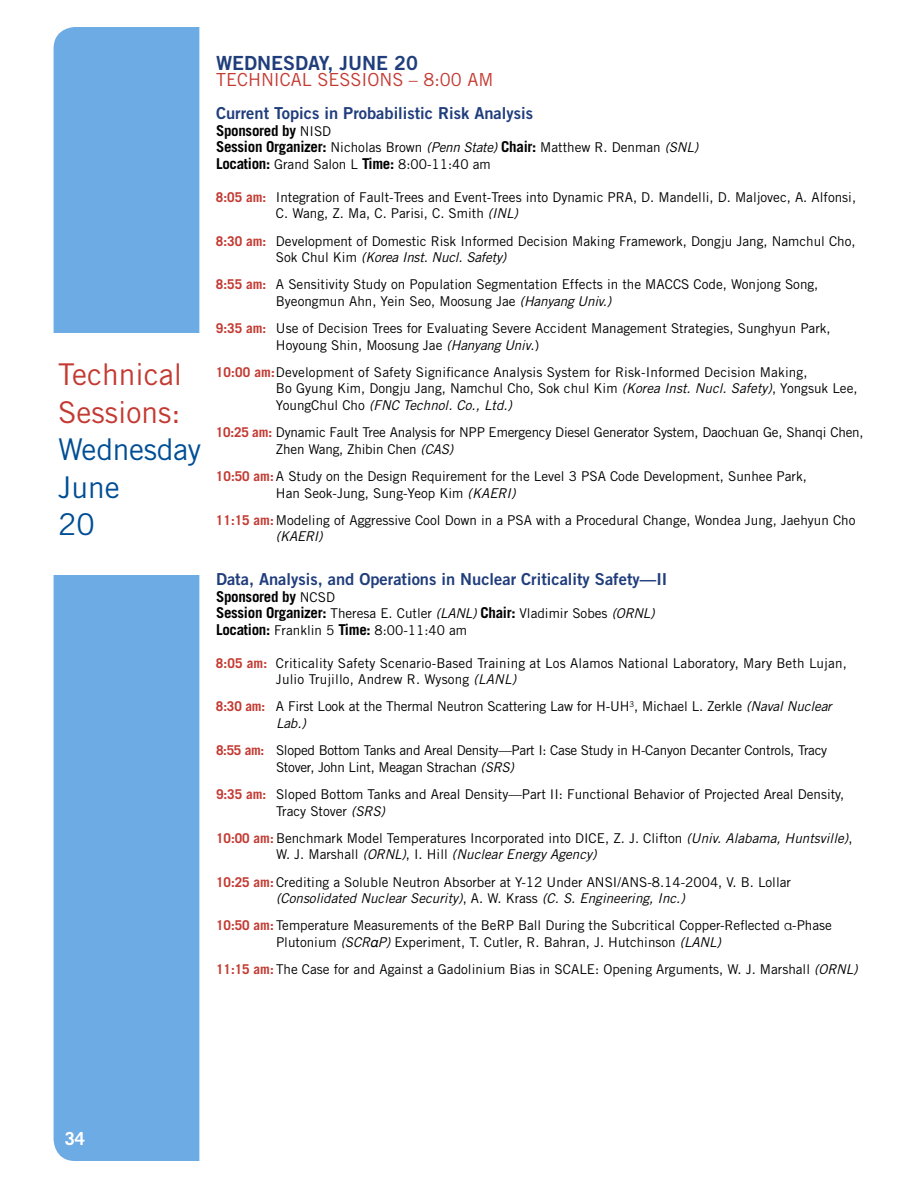
<style>
.page{position:relative;width:918px;height:1188px;background:#fff}
.page>*{position:absolute;margin:0;border:0;box-sizing:border-box;transform-origin:0 0}
.t1{font:30px/37.5px "Trade Gothic";color:#c33a32}
.t2{font:30px/37.5px "Trade Gothic";letter-spacing:-.01em;color:#004e95}
.t3{font:19.5px "Trade Gothic Bold Two";color:#203d7c}
.t4{font:18px "Trade Gothic";color:#c33a32}
.t5{font:700 18px "Trade Gothic";color:#fff}
.t6{font:16.5px "Trade Gothic Bold Two";color:#203d7c}
.t7{font:700 15px "Trade Gothic";letter-spacing:-.02em;color:#000}
.t8{font:13.5px/16.5px "Trade Gothic";color:#000}
.t9{font:13.5px/16.5px "Trade Gothic";letter-spacing:-.02em;color:#000}
.s1{font-weight:400;font-size:13.5px}
.s2{font-weight:700;font-size:15px}
.s3{font-style:italic}
.s4{font-weight:700;color:#c33a32}
.s5{font-family:"Helvetica";font-weight:300}
.s6{font-family:"Helvetica";font-style:italic}
</style>
<div class="page">
<div style="left:54px;top:27px;width:145px;height:1134px;background:#6dabe4"></div>
<div style="left:27px;top:333px;width:177px;height:241px;background:#fff"></div>
<h1 class="t1" style="left:58px;top:356px;width:125px">Technical<br>Sessions:</h1>
<h1 class="t2" style="left:58px;top:431px;width:145px">Wednesday<br>June<br>20</h1>
<h2 class="t3" style="left:216px;top:51px;width:204px">WEDNESDAY, JUNE 20</h2>
<h3 class="t4" style="left:216px;top:69px;width:279px">TECHNICAL SESSIONS – 8:00 AM</h3>
<p class="t6" style="left:216px;top:103px;width:319px">Current Topics in Probabilistic Risk Analysis</p>
<p class="t7" style="left:216px;top:121px;width:117px">Sponsored by <span class="s1">NISD</span></p>
<p class="t8" style="left:216px;top:139px;width:484px"><span class="s2">Session Organizer:</span> Nicholas Brown <span class="s3">(Penn State)</span> <span class="s2">Chair:</span> Matthew R. Denman <span class="s3">(SNL)<br></span><span class="s2">Location:</span> Grand Salon L <span class="s2">Time:</span> 8:00-11:40 am</p>
<p class="t8" style="left:276px;top:189px;width:582px;text-indent:-60px"><span class="s4">8:05 am:</span> Integration of Fault-Trees and Event-Trees into Dynamic PRA, D. Mandelli, D. Maljovec, A. Alfonsi,<br>C. Wang, Z. Ma, C. Parisi, C. Smith <span class="s3">(INL)</span></p>
<p class="t8" style="left:276px;top:232px;width:581px;text-indent:-60px"><span class="s4">8:30 am:</span> Development of Domestic Risk Informed Decision Making Framework, Dongju Jang, Namchul Cho,<br>Sok Chul Kim <span class="s3">(Korea Inst. Nucl. Safety)</span></p>
<p class="t8" style="left:276px;top:276px;width:544px;text-indent:-60px"><span class="s4">8:55 am:</span> A Sensitivity Study on Population Segmentation Effects in the MACCS Code, Wonjong Song,<br>Byeongmun Ahn, Yein Seo, Moosung Jae <span class="s3">(Hanyang Univ.)</span></p>
<p class="t8" style="left:276px;top:320px;width:556px;text-indent:-60px"><span class="s4">9:35 am:</span> Use of Decision Trees for Evaluating Severe Accident Management Strategies, Sunghyun Park,<br>Hoyoung Shin, Moosung Jae <span class="s3">(Hanyang Univ</span>.)</p>
<p class="t8" style="left:276px;top:364px;width:583px;text-indent:-60px"><span class="s4">10:00 am:</span>Development of Safety Significance Analysis System for Risk-Informed Decision Making,<br>Bo Gyung Kim, Dongju Jang, Namchul Cho, Sok chul Kim <span class="s3">(Korea Inst. Nucl. Safety)</span>, Yongsuk Lee,<br>YoungChul Cho <span class="s3">(FNC Technol. Co., Ltd.)</span></p>
<p class="t8" style="left:276px;top:424px;width:589px;text-indent:-60px"><span class="s4">10:25 am:</span> Dynamic Fault Tree Analysis for NPP Emergency Diesel Generator System, Daochuan Ge, Shanqi Chen,<br>Zhen Wang, Zhibin Chen <span class="s3">(CAS)</span></p>
<p class="t8" style="left:276px;top:468px;width:532px;text-indent:-60px"><span class="s4">10:50 am:</span> A Study on the Design Requirement for the Level 3 PSA Code Development, Sunhee Park,<br>Han Seok-Jung, Sung-Yeop Kim <span class="s3">(KAERI)</span></p>
<p class="t8" style="left:276px;top:512px;width:581px;text-indent:-60px"><span class="s4">11:15 am:</span> Modeling of Aggressive Cool Down in a PSA with a Procedural Change, Wondea Jung, Jaehyun Cho <span class="s3">(KAERI)</span></p>
<p class="t6" style="left:216px;top:569px;width:453px">Data, Analysis, and Operations in Nuclear Criticality Safety—II</p>
<p class="t7" style="left:216px;top:587px;width:121px">Sponsored by <span class="s1">NCSD</span></p>
<p class="t8" style="left:216px;top:605px;width:440px"><span class="s2">Session Organizer:</span> Theresa E. Cutler <span class="s3">(LANL)</span> <span class="s2">Chair:</span> Vladimir Sobes <span class="s3">(ORNL)<br></span><span class="s2">Location:</span> Franklin 5 <span class="s2">Time:</span> 8:00-11:40 am</p>
<p class="t8" style="left:276px;top:654px;width:572px;text-indent:-60px"><span class="s4">8:05 am:</span> Criticality Safety Scenario-Based Training at Los Alamos National Laboratory, Mary Beth Lujan,<br>Julio Trujillo, Andrew R. Wysong <span class="s3">(LANL)</span></p>
<p class="t8" style="left:276px;top:698px;width:557px;text-indent:-60px"><span class="s4">8:30 am:</span> A First Look at the Thermal Neutron Scattering Law for H-UH<sup>3</sup>, Michael L. Zerkle <span class="s3">(Naval Nuclear<br>Lab.)</span></p>
<p class="t9" style="left:276px;top:742px;width:553px;text-indent:-60px"><span class="s4">8:55 am:</span> Sloped Bottom Tanks and Areal Density—Part I: Case Study in H-Canyon Decanter Controls, Tracy<br>Stover, John Lint, Meagan Strachan <span class="s3">(SRS)</span></p>
<p class="t8" style="left:276px;top:786px;width:570px;text-indent:-60px"><span class="s4">9:35 am:</span> Sloped Bottom Tanks and Areal Density—Part II: Functional Behavior of Projected Areal Density,<br>Tracy Stover <span class="s3">(SRS)</span></p>
<p class="t8" style="left:276px;top:830px;width:578px;text-indent:-60px"><span class="s4">10:00 am:</span> Benchmark Model Temperatures Incorporated into DICE, Z. J. Clifton <span class="s3">(Univ. Alabama, Huntsville)</span>,<br>W. J. Marshall <span class="s3">(ORNL)</span>, I. Hill <span class="s3">(Nuclear Energy Agency)</span></p>
<p class="t8" style="left:276px;top:873px;width:517px;text-indent:-60px"><span class="s4">10:25 am:</span> Crediting a Soluble Neutron Absorber at Y-12 Under ANSI/ANS-8.14-2004, V. B. Lollar <span class="s3">(Consolidated Nuclear Security)</span>, A. W. Krass <span class="s3">(C. S. Engineering, Inc.)</span></p>
<p class="t8" style="left:276px;top:917px;width:557px;text-indent:-60px"><span class="s4">10:50 am:</span> Temperature Measurements of the BeRP Ball During the Subcritical Copper-Reflected <span class="s5">α</span>-Phase<br>Plutonium <span class="s3">(SCR</span><span class="s6">α</span><span class="s3">P)</span> Experiment, T. Cutler, R. Bahran, J. Hutchinson <span class="s3">(LANL)</span></p>
<p class="t8" style="left:216px;top:961px;width:643px"><span class="s4">11:15 am:</span> The Case for and Against a Gadolinium Bias in SCALE: Opening Arguments, W. J. Marshall <span class="s3">(ORNL)</span></p>
<h3 class="t5" style="left:65px;top:1128px;width:22px">34</h3>
</div>
